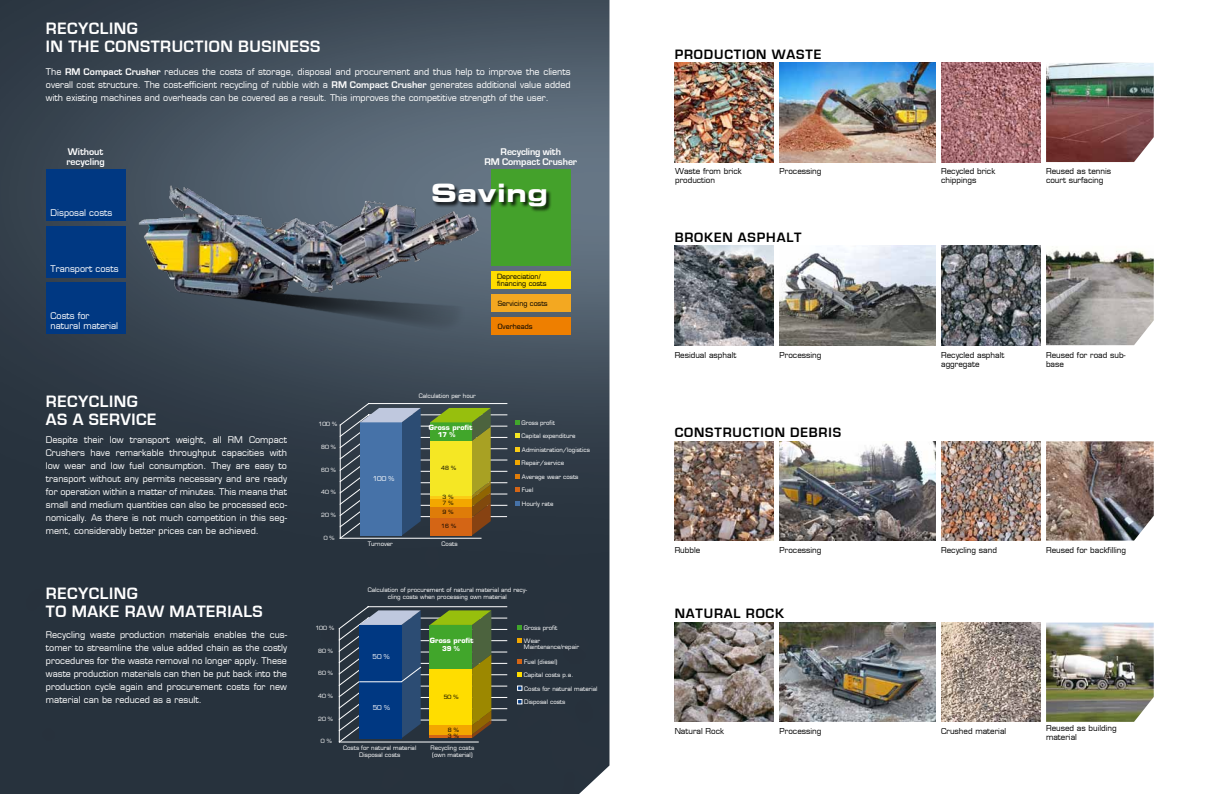
<style>
.page{position:relative;width:1219px;height:794px;background:#fff}
.page>*{position:absolute;margin:0;border:0;box-sizing:border-box;transform-origin:0 0}
.t1{font:25px "Eurostile Bold Extended Two";letter-spacing:.03em;color:#fff}
.t2{font:700 17px/18px "Eurostile";letter-spacing:.03em;color:#fff}
.t3{font:700 14px "Eurostile";letter-spacing:.06em;color:#000}
.t4{font:700 10px/10px "Eurostile";letter-spacing:-.01em;color:#fff}
.t5{font:9px/13px "Eurostile";color:#fff;text-align:justify}
.t6{font:8px/9px "Eurostile";color:#000}
.t7{font:7px/7px "Eurostile";color:#000}
.t8{font:700 7px "Eurostile";color:#fff}
.t9{font:6.6px "Eurostile";color:#fff}
.t10{font:700 6.6px "Eurostile";color:#fff}
.t11{font:6px/7.2px "Eurostile";color:#fff;text-align:center}
.t12{font:5.6px "Eurostile";color:#fff}
.t13{font:5.6px "Eurostile";color:#000}
.s1{font-weight:700;font-size:10px}
.s2{font-family:"Arial"}
</style>
<div class="page">
<img style="left:0;top:0;width:609px;height:794px">
<div style="left:46px;top:169px;width:79px;height:51px;background:#003882"></div>
<div style="left:46px;top:226px;width:79px;height:51px;background:#003882"></div>
<div style="left:46px;top:283px;width:79px;height:51px;background:#003882"></div>
<div style="left:491px;top:317px;width:79px;height:17px;background:#ee7f00"></div>
<div style="left:491px;top:294px;width:79px;height:17px;background:#f3a821"></div>
<div style="left:491px;top:272px;width:79px;height:17px;background:#fd0"></div>
<div style="left:491px;top:169px;width:79px;height:97px;background:#44a12b"></div>
<svg style="left:518px;top:625px;width:4px;height:4px"></svg>
<svg style="left:518px;top:638px;width:4px;height:5px"></svg>
<svg style="left:518px;top:659px;width:4px;height:4px"></svg>
<svg style="left:518px;top:672px;width:4px;height:5px"></svg>
<svg style="left:517px;top:686px;width:5px;height:4px"></svg>
<svg style="left:517px;top:699px;width:5px;height:5px"></svg>
<svg style="left:339px;top:606px;width:168px;height:136px;background:#54694e"></svg>
<img style="left:1046px;top:63px;width:108px;height:99px">
<img style="left:1046px;top:246px;width:108px;height:99px">
<img style="left:1046px;top:441px;width:108px;height:99px">
<img style="left:1046px;top:622px;width:108px;height:100px">
<img style="left:780px;top:441px;width:155px;height:99px">
<img style="left:675px;top:63px;width:99px;height:99px">
<img style="left:780px;top:63px;width:155px;height:99px">
<img style="left:780px;top:246px;width:155px;height:99px">
<img style="left:675px;top:246px;width:99px;height:99px">
<img style="left:675px;top:441px;width:99px;height:99px">
<img style="left:941px;top:441px;width:99px;height:99px">
<img style="left:941px;top:63px;width:99px;height:99px">
<img style="left:941px;top:246px;width:99px;height:99px">
<img style="left:941px;top:622px;width:99px;height:100px">
<img style="left:780px;top:622px;width:155px;height:100px">
<img style="left:675px;top:622px;width:99px;height:100px">
<svg style="left:340px;top:403px;width:167px;height:135px;background:#6c765b"></svg>
<hr style="left:340px;top:425px;width:1px;height:113px;background:#fff">
<hr style="left:340px;top:538px;width:141px;height:1px;background:#fff">
<svg style="left:515px;top:420px;width:5px;height:4px"></svg>
<svg style="left:515px;top:434px;width:5px;height:4px"></svg>
<svg style="left:515px;top:447px;width:5px;height:4px"></svg>
<svg style="left:515px;top:461px;width:5px;height:4px"></svg>
<svg style="left:515px;top:474px;width:5px;height:4px"></svg>
<svg style="left:515px;top:488px;width:5px;height:4px"></svg>
<svg style="left:515px;top:501px;width:4px;height:4px"></svg>
<img style="left:136px;top:185px;width:347px;height:154px">
<div style="left:433px;top:184px;width:119px;height:28px;background:#000;opacity:.75"></div>
<h2 class="t2" style="left:46px;top:20px;width:34px">RECYCLING<br>IN THE</h2>
<h2 class="t2" style="left:104px;top:38px;width:13px">CON</h2>
<h2 class="t2" style="left:140px;top:38px;width:55px">STRUCTION</h2>
<h2 class="t2" style="left:238px;top:38px;width:84px">BUSINESS</h2>
<p class="t5" style="left:46px;top:65px;width:526px">The <span class="s1">RM Compact Crusher</span> reduces the costs of storage, disposal and procurement and thus help to improve the clients overall cost structure. The cost-efficient recycling of rubble with a <span class="s1">RM Compact Crusher</span> generates additional value added with existing machines and overheads can be covered as a result. This improves the competitive strength of the user.</p>
<p class="t4" style="left:66px;top:147px;width:40px">Without recycling</p>
<p class="t4" style="left:484px;top:147px;width:94px;text-align:center">Recycling with<br>RM Compact Crusher</p>
<p class="t5" style="left:51px;top:206px;width:63px">Disposal costs</p>
<h1 class="t1" style="left:431px;top:175px;width:118px">Saving</h1>
<p class="t5" style="left:51px;top:262px;width:70px">Transport costs</p>
<p class="t5" style="left:51px;top:310px;width:69px;line-height:10px">Costs for natural material</p>
<p class="t7" style="left:498px;top:322px;width:36px">Overheads</p>
<p class="t7" style="left:497px;top:273px;width:51px">Depreciation<span class="s2">/ </span>financing costs</p>
<p class="t7" style="left:498px;top:300px;width:51px">Servicing costs</p>
<h2 class="t2" style="left:46px;top:393px;width:112px">RECYCLING<br>As a Service</h2>
<p class="t5" style="left:46px;top:433px;width:243px">Despite their low transport weight, all RM Compact Crushers have remarkable throughput capacities with low wear and low fuel consumption. They are easy to transport without any permits necessary and are ready for operation within a matter of minutes. This means that small and medium quantities can also be processed eco&shy;nomically. As there is not much competition in this seg&shy;ment, considerably better prices can be achieved.</p>
<h2 class="t2" style="left:46px;top:585px;width:39px">RECYCLING<br>TO MAKE</h2>
<h2 class="t2" style="left:125px;top:603px;width:57px">RAW MATERIAL</h2>
<h2 class="t2" style="left:252px;top:603px;width:12px">S</h2>
<p class="t5" style="left:46px;top:628px;width:243px">Recycling waste production materials enables the cus&shy;tomer to streamline the value added chain as the costly procedures for the waste removal no longer apply. These waste production materials can then be put back into the production cycle again and procurement costs for new material can be reduced as a result.</p>
<p class="t12" style="left:319px;top:421px;width:20px">100 %</p>
<p class="t12" style="left:321px;top:443px;width:16px">80 %</p>
<p class="t12" style="left:321px;top:466px;width:16px">60 %</p>
<p class="t12" style="left:321px;top:489px;width:16px">40 %</p>
<p class="t12" style="left:321px;top:511px;width:16px">20 %</p>
<p class="t12" style="left:324px;top:534px;width:12px">0 %</p>
<p class="t11" style="left:419px;top:392px;width:59px">Calculation per hour</p>
<p class="t8" style="left:429px;top:423px;width:45px">Gross profit</p>
<p class="t10" style="left:438px;top:430px;width:19px">17 %</p>
<p class="t9" style="left:373px;top:474px;width:23px">100 %</p>
<p class="t13" style="left:441px;top:464px;width:16px">48 %</p>
<p class="t13" style="left:443px;top:493px;width:12px">3 %</p>
<p class="t13" style="left:443px;top:499px;width:12px">7 %</p>
<p class="t13" style="left:443px;top:508px;width:12px">9 %</p>
<p class="t13" style="left:441px;top:522px;width:16px">16 %</p>
<p class="t11" style="left:368px;top:540px;width:27px">Turnover</p>
<p class="t11" style="left:442px;top:540px;width:18px">Costs</p>
<p class="t11" style="left:522px;top:419px;width:35px">Gross profit</p>
<p class="t11" style="left:522px;top:432px;width:55px">Capital expenditure</p>
<p class="t11" style="left:522px;top:446px;width:70px">Administration/logistics</p>
<p class="t11" style="left:522px;top:459px;width:44px">Repair/service</p>
<p class="t11" style="left:522px;top:473px;width:58px">Average wear costs</p>
<p class="t11" style="left:522px;top:486px;width:13px">Fuel</p>
<p class="t11" style="left:522px;top:500px;width:33px">Hourly rate</p>
<p class="t12" style="left:315px;top:624px;width:20px">100 %</p>
<p class="t12" style="left:318px;top:647px;width:16px">80 %</p>
<p class="t12" style="left:318px;top:670px;width:16px">60 %</p>
<p class="t12" style="left:318px;top:692px;width:16px">40 %</p>
<p class="t12" style="left:318px;top:715px;width:16px">20 %</p>
<p class="t12" style="left:321px;top:738px;width:12px">0 %</p>
<p class="t11" style="left:368px;top:586px;width:161px">Calculation of procurement of natural material and recy&shy;cling costs when processing own material</p>
<p class="t11" style="left:524px;top:624px;width:35px">Gross profit</p>
<p class="t11" style="left:524px;top:638px;width:57px;line-height:6px;text-align:left">Wear<br>Maintenance<span class="s2">/</span>repair</p>
<p class="t11" style="left:524px;top:658px;width:35px">Fuel (diesel)</p>
<p class="t11" style="left:524px;top:671px;width:51px">Capital costs p.a.</p>
<p class="t11" style="left:524px;top:685px;width:75px">Costs for natural material</p>
<p class="t11" style="left:524px;top:698px;width:43px">Disposal costs</p>
<p class="t11" style="left:431px;top:744px;width:45px;text-align:left">Recycling costs (own material)</p>
<p class="t8" style="left:430px;top:636px;width:45px">Gross profit</p>
<p class="t10" style="left:442px;top:645px;width:19px">39 %</p>
<p class="t9" style="left:373px;top:652px;width:19px">50 %</p>
<p class="t13" style="left:444px;top:693px;width:16px">50 %</p>
<p class="t13" style="left:448px;top:732px;width:12px">3 %</p>
<p class="t9" style="left:373px;top:703px;width:19px">50 %</p>
<p class="t13" style="left:448px;top:726px;width:12px">8 %</p>
<p class="t11" style="left:343px;top:744px;width:75px">Costs for natural material<br>Disposal costs</p>
<h3 class="t3" style="left:675px;top:46px;width:11px">PROD</h3>
<h3 class="t3" style="left:714px;top:46px;width:20px">UCTION</h3>
<h3 class="t3" style="left:772px;top:46px;width:43px">WASTE</h3>
<p class="t6" style="left:675px;top:167px;width:68px">Waste from brick</p>
<p class="t6" style="left:780px;top:167px;width:43px">Processing</p>
<p class="t6" style="left:675px;top:176px;width:42px">production</p>
<h3 class="t3" style="left:675px;top:229px;width:11px">BROKEN</h3>
<h3 class="t3" style="left:738px;top:229px;width:29px">ASPHALT</h3>
<p class="t6" style="left:675px;top:350px;width:63px">Residual asphalt</p>
<p class="t6" style="left:780px;top:350px;width:43px">Processing</p>
<h3 class="t3" style="left:675px;top:425px;width:11px">CON</h3>
<h3 class="t3" style="left:705px;top:425px;width:47px">STRUCTION</h3>
<h3 class="t3" style="left:790px;top:425px;width:9px">DEBRI</h3>
<h3 class="t3" style="left:833px;top:425px;width:10px">S</h3>
<p class="t6" style="left:941px;top:167px;width:56px">Recycled brick chippings</p>
<p class="t6" style="left:1046px;top:167px;width:67px">Reused as tennis court surfacing</p>
<p class="t6" style="left:941px;top:350px;width:65px">Recycled asphalt aggregate</p>
<p class="t6" style="left:1046px;top:350px;width:81px">Reused for road sub&shy;base</p>
<p class="t6" style="left:675px;top:545px;width:27px">Rubble</p>
<p class="t6" style="left:780px;top:545px;width:43px">Processing</p>
<p class="t6" style="left:941px;top:545px;width:57px">Recycling sand</p>
<p class="t6" style="left:1046px;top:545px;width:82px">Reused for backfilling</p>
<h3 class="t3" style="left:675px;top:606px;width:111px">Natural Rock</h3>
<p class="t6" style="left:675px;top:726px;width:51px">Natural Rock</p>
<p class="t6" style="left:780px;top:726px;width:43px">Processing</p>
<p class="t6" style="left:941px;top:726px;width:67px">Crushed material</p>
<p class="t6" style="left:1046px;top:723px;width:72px">Reused as building material</p>
</div>
